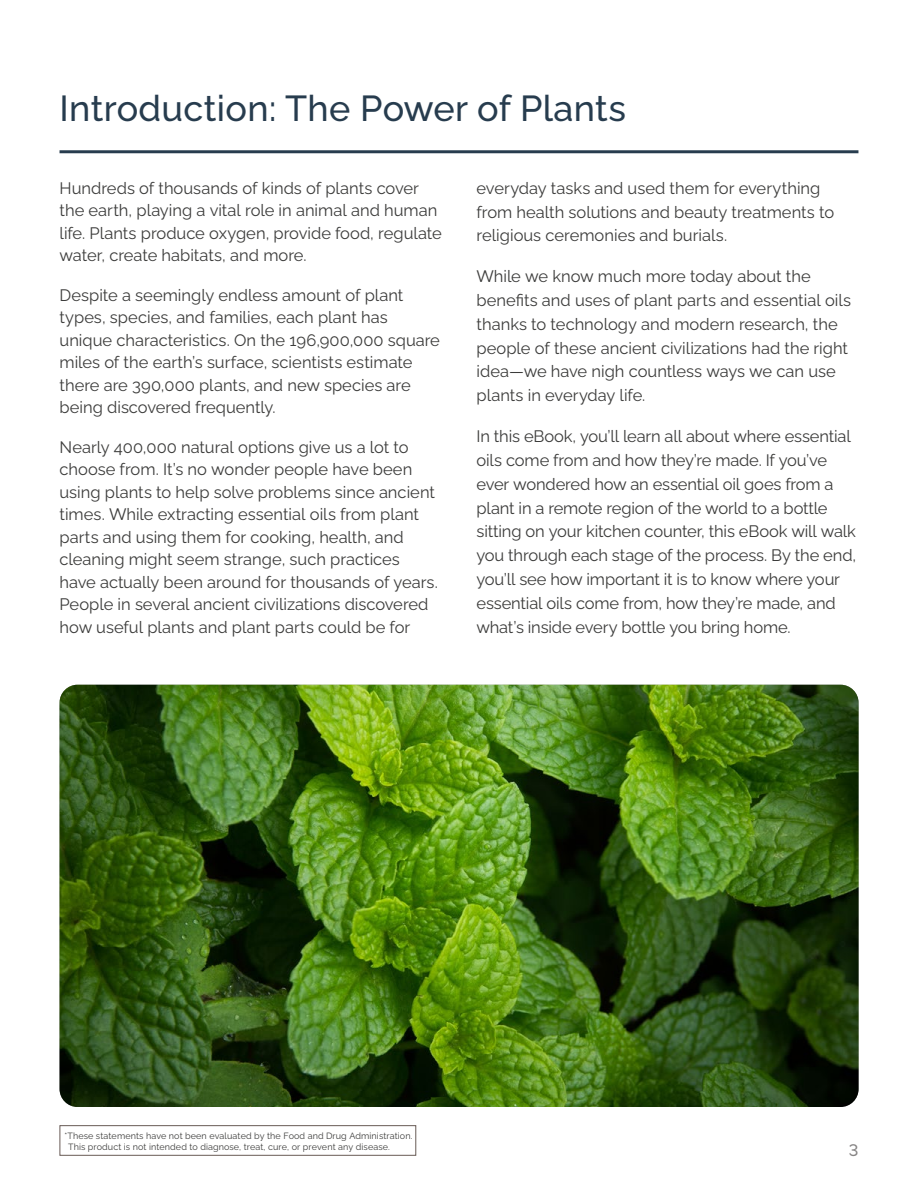
<style>
.page{position:relative;width:918px;height:1188px;background:#fff}
.page>*{position:absolute;margin:0;border:0;box-sizing:border-box;transform-origin:0 0}
.t1{font:500 36px "Ralewayd T";letter-spacing:.01em;color:#273c4e}
.t2{font:16.5px/22.5px "Ralewayd T";color:#3c3c3b}
.t3{font:500 16.5px "Ralewayd T";color:#878585}
.t4{font:9px/11.4px "Ralewayd T";letter-spacing:.01em;color:#3c3c3b}
</style>
<div class="page">
<div style="left:60px;top:1125px;width:356px;height:31px;border:1px solid #685b55"></div>
<hr style="left:60px;top:150px;width:798px;height:3px;background:#273c4e">
<img style="left:60px;top:685px;width:799px;height:422px">
<h1 class="t1" style="left:60px;top:80px;width:568px">Introduction: The Power of Plants</h1>
<p class="t2" style="left:60px;top:175px;width:384px">Hundreds of thousands of kinds of plants cover the earth, playing a vital role in animal and human life. Plants produce oxygen, provide food, regulate water, create habitats, and more.</p>
<p class="t2" style="left:60px;top:282px;width:382px">Despite a seemingly endless amount of plant types, species, and families, each plant has unique characteristics. On the 196,900,000 square miles of the earth’s surface, scientists estimate there are 390,000 plants, and new species are being discovered frequently.</p>
<p class="t2" style="left:60px;top:434px;width:380px">Nearly 400,000 natural options give us a lot to choose from. It’s no wonder people have been using plants to help solve problems since ancient times. While extracting essential oils from plant parts and using them for cooking, health, and cleaning might seem strange, such practices have actually been around for thousands of years.<br>People in several ancient civilizations discovered how useful plants and plant parts could be for</p>
<p class="t2" style="left:477px;top:174px;width:359px;line-height:23.9px">everyday tasks and used them for everything from health solutions and beauty treatments to religious ceremonies and burials.</p>
<p class="t2" style="left:477px;top:263px;width:376px;line-height:23.9px">While we know much more today about the benefits and uses of plant parts and essential oils thanks to technology and modern research, the people of these ancient civilizations had the right idea—we have nigh countless ways we can use plants in everyday life.</p>
<p class="t2" style="left:477px;top:423px;width:381px;line-height:23.9px">In this eBook, you’ll learn all about where essential oils come from and how they’re made. If you’ve ever wondered how an essential oil goes from a plant in a remote region of the world to a bottle sitting on your kitchen counter, this eBook will walk you through each stage of the process. By the end, you’ll see how important it is to know where your essential oils come from, how they’re made, and what’s inside every bottle you bring home.</p>
<p class="t4" style="left:68px;top:1129px;width:346px;text-indent:-4px">*These statements have not been evaluated by the Food and Drug Administration.<br>This product is not intended to diagnose, treat, cure, or prevent any disease.</p>
<p class="t3" style="left:849px;top:1137px;width:11px">3</p>
</div>
